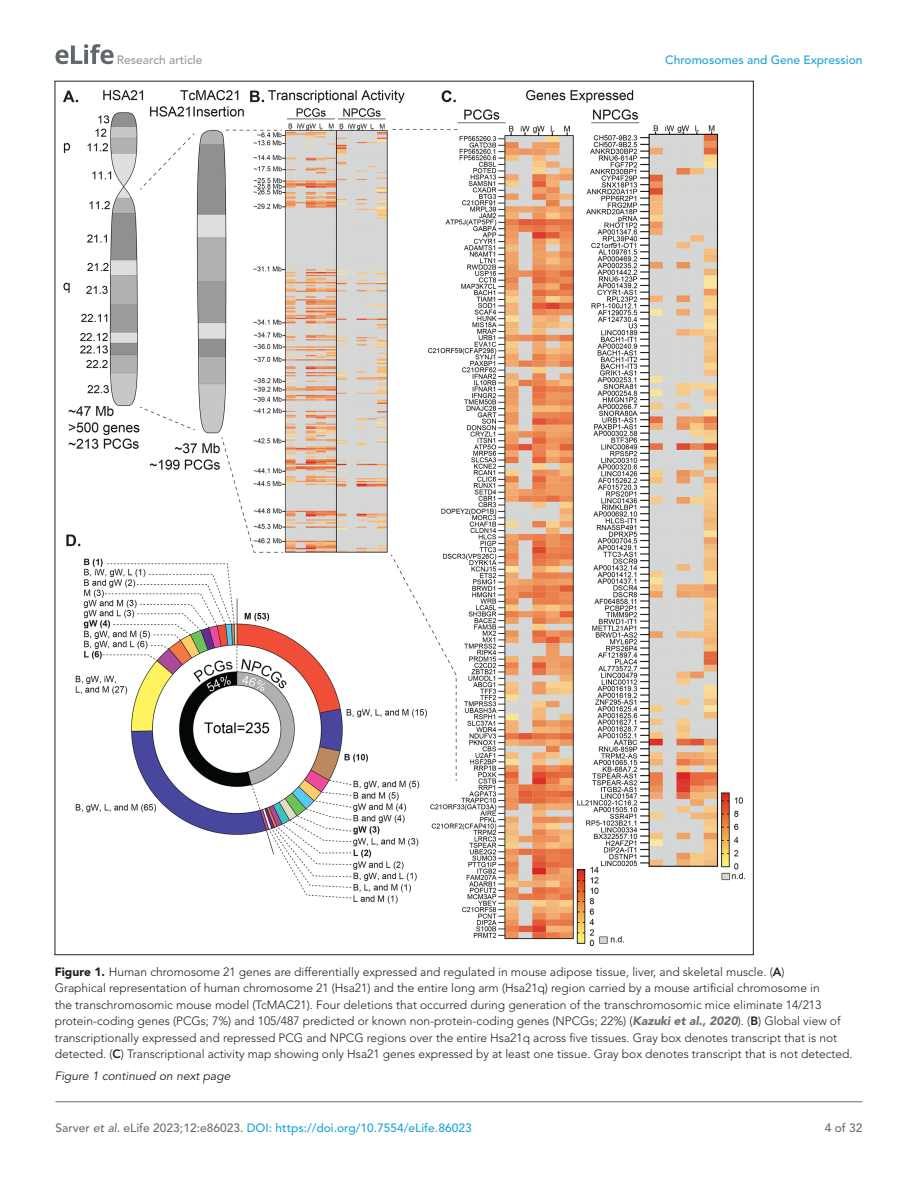
<style>
.page{position:relative;width:918px;height:1188px;background:#fff}
.page>*{position:absolute;margin:0;border:0;box-sizing:border-box;transform-origin:0 0}
.t1{font:300 12px/16.5px "Avenir LT Std";color:#231f20}
.t2{font:500 12px "Avenir LT Std";color:#1ea4d7}
.t3{font:italic 12px "Avenir LT Std";color:#231f20}
.t4{font:500 12px "Avenir LT Std";color:#9a9a9a}
.t5{font:500 12px "Avenir LT Std";color:#6e6e70}
.s1{font-weight:900}
.s2{font-weight:800}
.s3{font-weight:900;font-style:italic;color:#6e6e70}
.s4{color:#6e6e70}
.s5{font-style:italic;color:#6e6e70}
</style>
<div class="page">
<svg style="left:56px;top:44px;width:58px;height:20px"></svg>
<hr style="left:56px;top:1101px;width:806px;height:1px;background:#6e6e70">
<img style="left:64px;top:90px;width:679px;height:856px">
<p class="t4" style="left:117px;top:53px;width:87px">Research article</p>
<p class="t2" style="left:665px;top:53px;width:199px">Chromosomes and Gene Expression</p>
<p class="t1" style="left:55px;top:964px;width:799px"><span class="s1">Figure 1.</span> Human chromosome 21 genes are differentially expressed and regulated in mouse adipose tissue, liver, and skeletal muscle. (<span class="s2">A</span>)<br>Graphical representation of human chromosome 21 (Hsa21) and the entire long arm (Hsa21q) region carried by a mouse artificial chromosome in<br>the transchromosomic mouse model (TcMAC21). Four deletions that occurred during generation of the transchromosomic mice eliminate 14/213 protein-coding genes (PCGs; 7%) and 105/487 predicted or known non-protein-coding genes (NPCGs; 22%) (<span class="s3">Kazuki et al., 2020</span>). (<span class="s2">B</span>) Global view of transcriptionally expressed and repressed PCG and NPCG regions over the entire Hsa21q across five tissues. Gray box denotes transcript that is not detected. (<span class="s2">C</span>) Transcriptional activity map showing only Hsa21 genes expressed by at least one tissue. Gray box denotes transcript that is not detected.</p>
<p class="t3" style="left:55px;top:1068px;width:177px">Figure 1 continued on next page</p>
<p class="t2" style="left:56px;top:1121px;width:418px"><span class="s4">Sarver</span> <span class="s5">et al</span><span class="s4">. eLife 2023;12:e86023.</span> DOI: https://doi.org/10.7554/eLife.86023</p>
<p class="t5" style="left:825px;top:1121px;width:39px">4 of 32</p>
</div>
